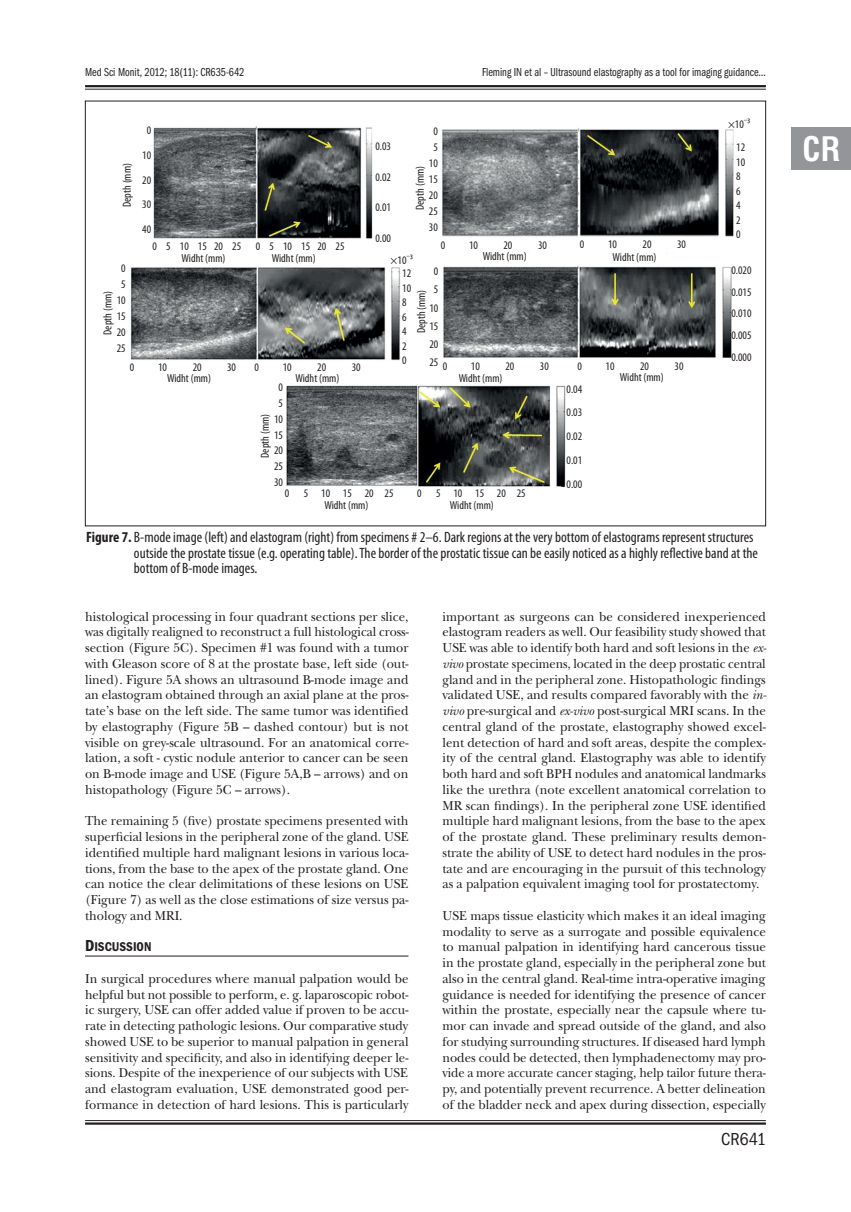
<style>
.page{position:relative;width:851px;height:1212px;background:#fff}
.page>*{position:absolute;margin:0;border:0;box-sizing:border-box;transform-origin:0 0}
.t1{font:33px "Swis 721 Cn EU Bold";color:#fff}
.t2{font:18px "Franklin Got Itc TOT Boo Con";color:#231f20}
.MSM_Rycina_tytul{font:condensed 15px/15.8px "Myriad Pro";color:#231f20}
.MSM_Body{font:13.5px/15.8px "New Baskerville";color:#231f20;text-align:justify;scale:.95 1}
.MSM_Headline_1{font:13.2px "Franklin Got Itc TOT Dem Con SC800";color:#231f20}
.t3{font:12px "Franklin Got Itc TOT Boo Com";color:#231f20}
.t4{font:condensed 11.55px/15.9px "Myriad Pro";color:#231f20;text-align:center}
.t5{font:condensed 7.2px "Myriad Pro";color:#231f20}
.s1{font-weight:700}
.s2{font-size:16.5px}
.s3{font-style:italic}
</style>
<div class="page">
<hr style="left:85px;top:956px;width:323px;height:1px;background:#231f20">
<img style="left:130px;top:126px;width:604px;height:362px">
<hr style="left:85px;top:85px;width:680px;height:2px;background:#231f20">
<hr style="left:85px;top:89px;width:680px;height:1px;background:#231f20">
<hr style="left:85px;top:1120px;width:680px;height:1px;background:#231f20">
<hr style="left:85px;top:1122px;width:680px;height:3px;background:#231f20">
<div style="left:791px;top:128px;width:59px;height:42px;background:#939598"></div>
<p class="t3" style="left:85px;top:66px;width:161px">Med Sci Monit, 2012; 18(11): CR635-642</p>
<p class="t3" style="left:482px;top:66px;width:285px">Fleming IN et al – Ultrasound elastography as a tool for imaging guidance…</p>
<p class="t4" style="left:142px;top:118px;width:10px;line-height:24.8px">0<br>10<br>20<br>30<br>40</p>
<p class="t4" style="left:429px;top:123px;width:10px">0<br>5<br>10<br>15<br>20<br>25<br>30</p>
<p class="t4" style="left:375px;top:138px;width:17px">0.03</p>
<p class="t4" style="left:375px;top:169px;width:17px">0.02</p>
<p class="t4" style="left:375px;top:199px;width:17px">0.01</p>
<p class="t4" style="left:375px;top:230px;width:17px">0.00</p>
<p class="t4" style="left:119px;top:207px;width:45px;rotate:-90deg">Depth (mm)</p>
<p class="t4" style="left:412px;top:210px;width:45px;rotate:-90deg">Depth (mm)</p>
<p class="t4" style="left:579px;top:236px;width:6px">0</p>
<p class="t4" style="left:608px;top:236px;width:10px">10</p>
<p class="t4" style="left:642px;top:236px;width:10px">20</p>
<p class="t4" style="left:677px;top:236px;width:10px">30</p>
<p class="t4" style="left:441px;top:237px;width:6px">0</p>
<p class="t4" style="left:469px;top:237px;width:10px">10</p>
<p class="t4" style="left:503px;top:237px;width:10px">20</p>
<p class="t4" style="left:538px;top:237px;width:10px">30</p>
<p class="t4" style="left:181px;top:240px;width:61px;line-height:11.6px;text-align:left;text-indent:-29px">0 5 10 15 20 25<br>Widht (mm)</p>
<p class="t4" style="left:272px;top:250px;width:45px">Widht (mm)</p>
<p class="t4" style="left:256px;top:238px;width:90px">0 5 10 15 20 25</p>
<p class="t4" style="left:482px;top:248px;width:45px">Widht (mm)</p>
<p class="t4" style="left:612px;top:249px;width:45px">Widht (mm)</p>
<p class="t4" style="left:390px;top:252px;width:24px">×10 3</p>
<p class="t5" style="left:406px;top:252px;width:5px">–</p>
<p class="t4" style="left:117px;top:260px;width:10px">0<br>5<br>10<br>15<br>20<br>25</p>
<p class="t4" style="left:429px;top:262px;width:10px;line-height:18.1px">0<br>5<br>10<br>15<br>20<br>25</p>
<p class="t4" style="left:402px;top:266px;width:10px;line-height:14.5px;text-align:left">12<br>10<br>8<br>6<br>4<br>2<br>0</p>
<p class="t4" style="left:413px;top:333px;width:45px;rotate:-90deg">Depth (mm)</p>
<p class="t4" style="left:99px;top:335px;width:45px;rotate:-90deg">Depth (mm)</p>
<p class="t4" style="left:442px;top:358px;width:6px">0</p>
<p class="t4" style="left:471px;top:358px;width:10px">10</p>
<p class="t4" style="left:505px;top:358px;width:10px">20</p>
<p class="t4" style="left:540px;top:358px;width:10px">30</p>
<p class="t4" style="left:577px;top:358px;width:6px">0</p>
<p class="t4" style="left:605px;top:358px;width:10px">10</p>
<p class="t4" style="left:640px;top:358px;width:10px">20</p>
<p class="t4" style="left:674px;top:358px;width:10px">30</p>
<p class="t4" style="left:130px;top:359px;width:6px">0</p>
<p class="t4" style="left:158px;top:359px;width:10px">10</p>
<p class="t4" style="left:193px;top:359px;width:10px">20</p>
<p class="t4" style="left:227px;top:359px;width:10px">30</p>
<p class="t4" style="left:254px;top:359px;width:6px">0</p>
<p class="t4" style="left:283px;top:359px;width:10px">10</p>
<p class="t4" style="left:317px;top:359px;width:10px">20</p>
<p class="t4" style="left:351px;top:359px;width:10px">30</p>
<p class="t4" style="left:619px;top:369px;width:45px">Widht (mm)</p>
<p class="t4" style="left:167px;top:370px;width:45px">Widht (mm)</p>
<p class="t4" style="left:295px;top:370px;width:45px">Widht (mm)</p>
<p class="t4" style="left:458px;top:370px;width:45px">Widht (mm)</p>
<p class="t4" style="left:274px;top:379px;width:10px">0<br>5<br>10<br>15<br>20<br>25<br>30</p>
<p class="t4" style="left:566px;top:377px;width:17px;line-height:24px;text-align:justify">0.04<br>0.03<br>0.02<br>0.01<br>0.00</p>
<p class="t4" style="left:257px;top:458px;width:45px;rotate:-90deg">Depth (mm)</p>
<p class="t4" style="left:285px;top:485px;width:6px">0</p>
<p class="t4" style="left:304px;top:488px;width:91px;line-height:11.6px">5 10 15 20 25<br>Widht (mm)</p>
<p class="t4" style="left:450px;top:497px;width:45px">Widht (mm)</p>
<p class="t4" style="left:417px;top:485px;width:6px">0</p>
<p class="t4" style="left:436px;top:485px;width:91px">5 10 15 20 25</p>
<p class="t4" style="left:728px;top:116px;width:24px">×10 3</p>
<p class="t5" style="left:743px;top:116px;width:5px">–</p>
<p class="t4" style="left:736px;top:140px;width:10px;line-height:14.5px;text-align:left">12<br>10<br>8<br>6<br>4<br>2<br>0</p>
<p class="t4" style="left:731px;top:259px;width:22px;line-height:21.8px;text-align:justify">0.020<br>0.015<br>0.010<br>0.005<br>0.000</p>
<p class="MSM_Rycina_tytul" style="left:134px;top:529px;width:625px;text-indent:-48px"><span class="s1">Figure 7.</span> B-mode image (left) and elastogram (right) from specimens # 2–6. Dark regions at the very bottom of elastograms represent structures outside the prostate tissue (e.g. operating table). The border of the prostatic tissue can be easily noticed as a highly reflective band at the bottom of B-mode images.</p>
<p class="MSM_Body" style="left:85px;top:608px;width:342px">histological processing in four quadrant sections per slice, was digitally realigned to reconstruct a full histological cross&shy;section (Figure 5C). Specimen #1 was found with a tumor with Gleason score of 8 at the prostate base, left side (out&shy;lined). Figure 5A shows an ultrasound B-mode image and an elastogram obtained through an axial plane at the pros&shy;tate’s base on the left side. The same tumor was identified by elastography (Figure 5B – dashed contour) but is not visible on grey-scale ultrasound. For an anatomical corre&shy;lation, a soft - cystic nodule anterior to cancer can be seen on B-mode image and USE (Figure 5A,B – arrows) and on histopathology (Figure 5C – arrows).</p>
<p class="MSM_Body" style="left:85px;top:813px;width:342px">The remaining 5 (five) prostate specimens presented with superficial lesions in the peripheral zone of the gland. USE identified multiple hard malignant lesions in various loca&shy;tions, from the base to the apex of the prostate gland. One can notice the clear delimitations of these lesions on USE (Figure 7) as well as the close estimations of size versus pa&shy;thology and MRI.</p>
<p class="MSM_Headline_1" style="left:85px;top:939px;width:68px"><span class="s2">D</span>ISCUSSION</p>
<p class="MSM_Body" style="left:85px;top:971px;width:342px">In surgical procedures where manual palpation would be helpful but not possible to perform, e. g. laparoscopic robot&shy;ic surgery, USE can offer added value if proven to be accu&shy;rate in detecting pathologic lesions. Our comparative study showed USE to be superior to manual palpation in general sensitivity and specificity, and also in identifying deeper le&shy;sions. Despite of the inexperience of our subjects with USE and elastogram evaluation, USE demonstrated good per&shy;formance in detection of hard lesions. This is particularly</p>
<p class="MSM_Body" style="left:442px;top:608px;width:342px">important as surgeons can be considered inexperienced elastogram readers as well. Our feasibility study showed that USE was able to identify both hard and soft lesions in the <span class="s3">ex&shy;vivo</span> prostate specimens, located in the deep prostatic central gland and in the peripheral zone. Histopathologic findings validated USE, and results compared favorably with the <span class="s3">in&shy;vivo</span> pre-surgical and <span class="s3">ex-vivo</span> post-surgical MRI scans. In the central gland of the prostate, elastography showed excel&shy;lent detection of hard and soft areas, despite the complex&shy;ity of the central gland. Elastography was able to identify both hard and soft BPH nodules and anatomical landmarks like the urethra (note excellent anatomical correlation to MR scan findings). In the peripheral zone USE identified multiple hard malignant lesions, from the base to the apex of the prostate gland. These preliminary results demon&shy;strate the ability of USE to detect hard nodules in the pros&shy;tate and are encouraging in the pursuit of this technology as a palpation equivalent imaging tool for prostatectomy.</p>
<p class="MSM_Body" style="left:442px;top:908px;width:342px">USE maps tissue elasticity which makes it an ideal imaging modality to serve as a surrogate and possible equivalence to manual palpation in identifying hard cancerous tissue in the prostate gland, especially in the peripheral zone but also in the central gland. Real-time intra-operative imaging guidance is needed for identifying the presence of cancer within the prostate, especially near the capsule where tu&shy;mor can invade and spread outside of the gland, and also for studying surrounding structures. If diseased hard lymph nodes could be detected, then lymphadenectomy may pro&shy;vide a more accurate cancer staging, help tailor future thera&shy;py, and potentially prevent recurrence. A better delineation of the bladder neck and apex during dissection, especially</p>
<h2 class="t2" style="left:721px;top:1129px;width:46px">CR641</h2>
<h1 class="t1" style="left:802px;top:129px;width:39px">CR</h1>
</div>
